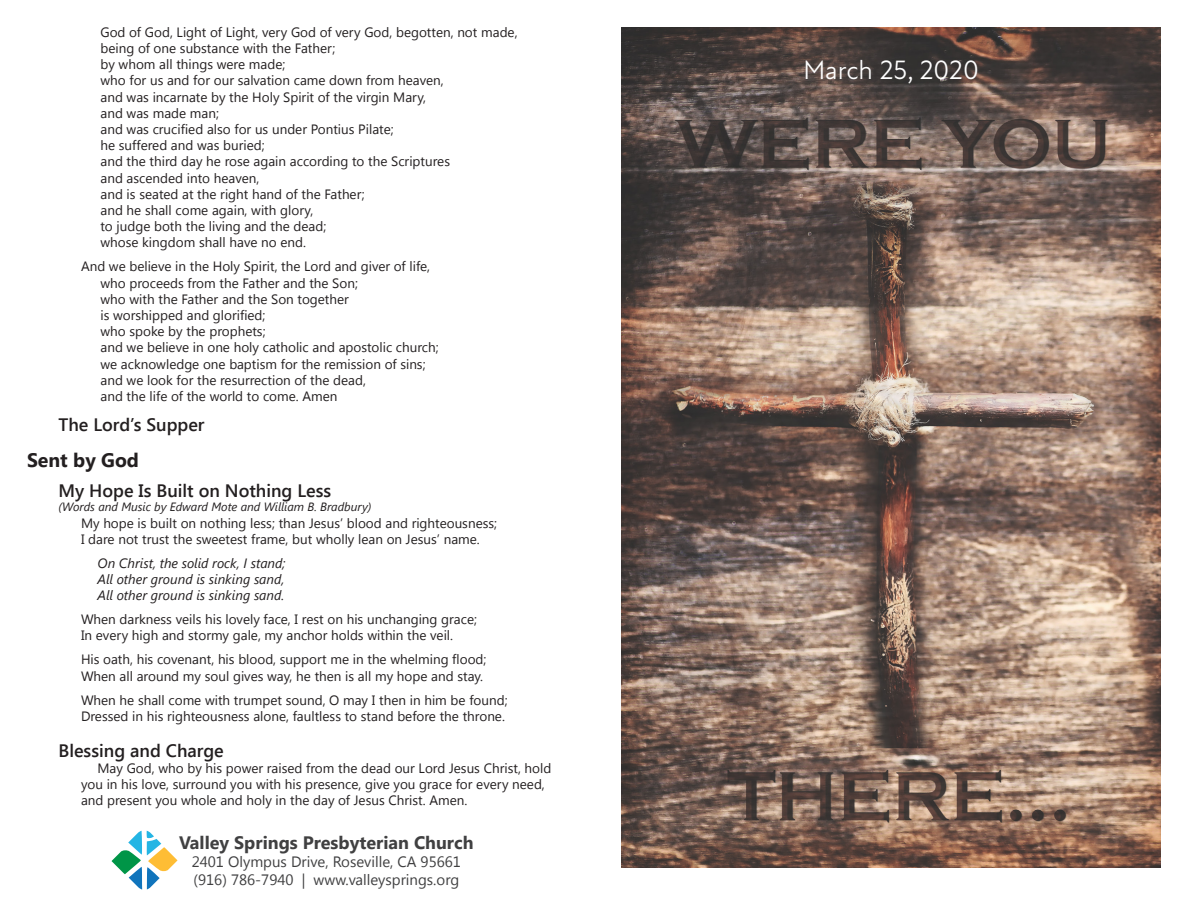
<style>
.page{position:relative;width:1188px;height:918px;background:#fff}
.page>*{position:absolute;margin:0;border:0;box-sizing:border-box;transform-origin:0 0}
.t1{font:27px "Atten New";color:#fff}
.t2{font:700 19.5px "Segoe UI";color:#231f20}
.t3{font:600 18px "Segoe UI";color:#231f20}
.t4{font:700 18px "Segoe UI";color:#404041}
.t5{font:15px "Segoe UI";color:#404041}
.t6{font:13.5px/16.2px "Segoe UI";color:#231f20}
.t7{font:italic 13.5px "Segoe UI";color:#231f20}
.t8{font:italic 12px "Segoe UI";color:#231f20}
</style>
<div class="page">
<svg style="left:112px;top:831px;width:66px;height:59px"></svg>
<img style="left:621px;top:27px;width:540px;height:840px">
<p class="t6" style="left:100px;top:23px;width:419px">God of God, Light of Light, very God of very God, begotten, not made,</p>
<p class="t6" style="left:100px;top:40px;width:236px">being of one substance with the Father;</p>
<p class="t6" style="left:100px;top:56px;width:186px">by whom all things were made;</p>
<p class="t6" style="left:100px;top:72px;width:345px">who for us and for our salvation came down from heaven,</p>
<p class="t6" style="left:100px;top:88px;width:327px">and was incarnate by the Holy Spirit of the virgin Mary,</p>
<p class="t6" style="left:100px;top:104px;width:120px">and was made man;</p>
<p class="t6" style="left:100px;top:121px;width:295px">and was crucified also for us under Pontius Pilate;</p>
<p class="t6" style="left:100px;top:137px;width:166px">he suffered and was buried;</p>
<p class="t6" style="left:100px;top:153px;width:351px">and the third day he rose again according to the Scriptures and ascended into heaven,</p>
<p class="t6" style="left:100px;top:185px;width:266px">and is seated at the right hand of the Father;</p>
<p class="t6" style="left:100px;top:202px;width:214px">and he shall come again, with glory,</p>
<p class="t6" style="left:100px;top:218px;width:227px">to judge both the living and the dead;</p>
<p class="t6" style="left:100px;top:234px;width:207px">whose kingdom shall have no end.</p>
<p class="t6" style="left:81px;top:258px;width:351px">And we believe in the Holy Spirit, the Lord and giver of life,</p>
<p class="t6" style="left:100px;top:274px;width:259px">who proceeds from the Father and the Son;</p>
<p class="t6" style="left:100px;top:290px;width:250px">who with the Father and the Son together</p>
<p class="t6" style="left:100px;top:307px;width:167px">is worshipped and glorified;</p>
<p class="t6" style="left:100px;top:323px;width:167px">who spoke by the prophets;</p>
<p class="t6" style="left:100px;top:339px;width:340px">and we believe in one holy catholic and apostolic church;</p>
<p class="t6" style="left:100px;top:355px;width:327px">we acknowledge one baptism for the remission of sins;</p>
<p class="t6" style="left:100px;top:371px;width:267px">and we look for the resurrection of the dead,</p>
<p class="t6" style="left:100px;top:388px;width:239px">and the life of the world to come. Amen</p>
<p class="t3" style="left:58px;top:412px;width:148px">The Lord’s Supper</p>
<p class="t2" style="left:27px;top:446px;width:114px">Sent by God</p>
<p class="t3" style="left:58px;top:478px;width:274px">My Hope Is Built on Nothing Less</p>
<p class="t8" style="left:58px;top:499px;width:314px">(Words and Music by Edward Mote and William B. Bradbury)</p>
<p class="t6" style="left:81px;top:514px;width:418px">My hope is built on nothing less; than Jesus’ blood and righteousness;</p>
<p class="t6" style="left:81px;top:530px;width:400px">I dare not trust the sweetest frame, but wholly lean on Jesus’ name.</p>
<p class="t7" style="left:97px;top:554px;width:190px">On Christ, the solid rock, I stand;</p>
<p class="t7" style="left:97px;top:570px;width:188px">All other ground is sinking sand,</p>
<p class="t7" style="left:97px;top:586px;width:188px">All other ground is sinking sand.</p>
<p class="t6" style="left:81px;top:611px;width:397px">When darkness veils his lovely face, I rest on his unchanging grace;</p>
<p class="t6" style="left:81px;top:627px;width:374px">In every high and stormy gale, my anchor holds within the veil.</p>
<p class="t6" style="left:81px;top:651px;width:407px">His oath, his covenant, his blood, support me in the whelming flood;</p>
<p class="t6" style="left:81px;top:667px;width:404px">When all around my soul gives way, he then is all my hope and stay.</p>
<p class="t6" style="left:81px;top:691px;width:428px">When he shall come with trumpet sound, O may I then in him be found;</p>
<p class="t6" style="left:81px;top:707px;width:425px">Dressed in his righteousness alone, faultless to stand before the throne.</p>
<p class="t3" style="left:58px;top:738px;width:167px">Blessing and Charge</p>
<p class="t6" style="left:81px;top:760px;width:472px;text-indent:16px">May God, who by his power raised from the dead our Lord Jesus Christ, hold you in his love, surround you with his presence, give you grace for every need, and present you whole and holy in the day of Jesus Christ. Amen.</p>
<p class="t4" style="left:179px;top:830px;width:296px">Valley Springs Presbyterian Church</p>
<p class="t5" style="left:192px;top:851px;width:271px">2401 Olympus Drive, Roseville, CA 95661</p>
<p class="t5" style="left:194px;top:869px;width:267px">(916) 786-7940 | www.valleysprings.org</p>
<p class="t1" style="left:803px;top:54px;width:177px">March 25, 2020</p>
</div>
